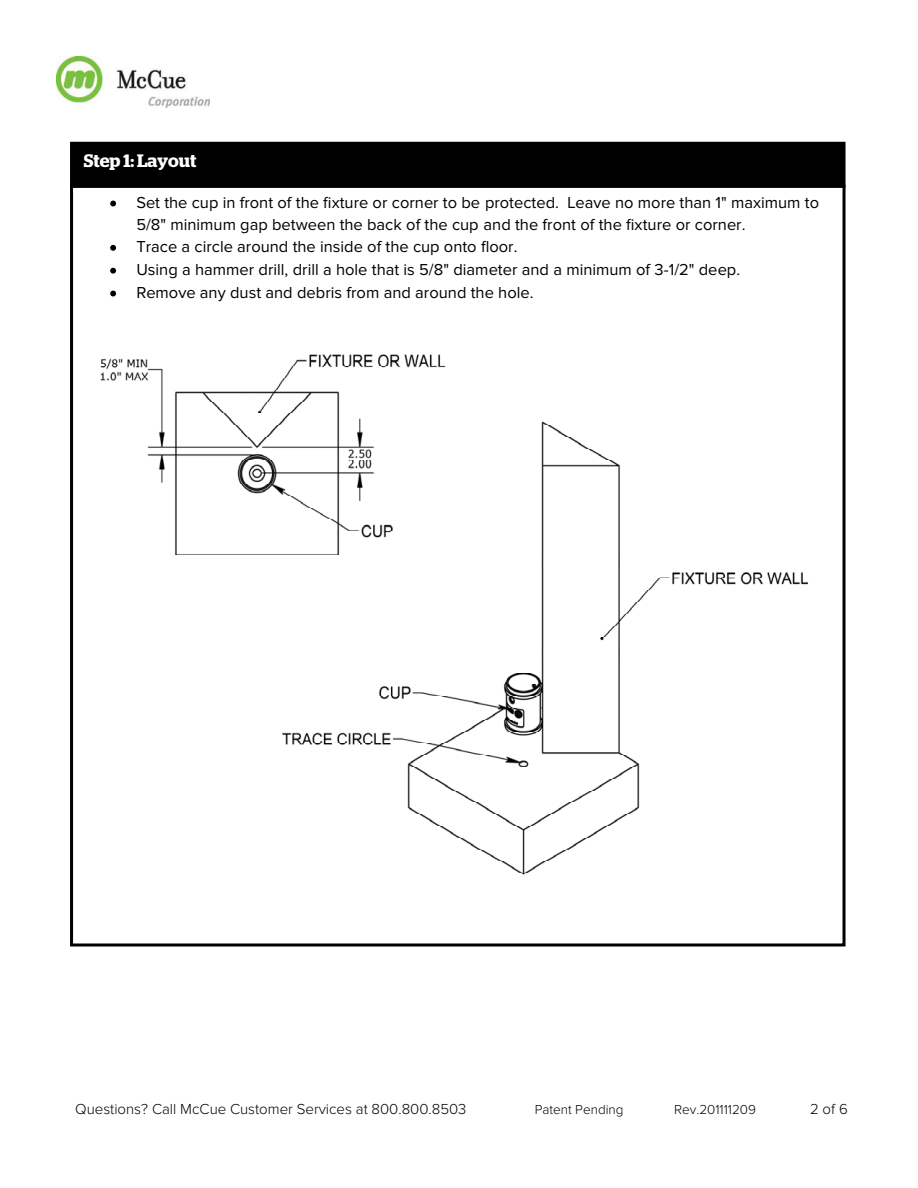
<style>
.page{position:relative;width:918px;height:1188px;background:#fff}
.page>*{position:absolute;margin:0;border:0;box-sizing:border-box;transform-origin:0 0}
.t1{font:600 18px "Stag";color:#fff}
.t2{font:16.5px/22.5px "Proxima Nova";color:#000}
.t3{font:300 15px "Proxima Nova";color:#000}
.t4{font:300 13.5px "Proxima Nova";color:#000}
</style>
<div class="page">
<img style="left:56px;top:56px;width:154px;height:52px">
<img style="left:100px;top:354px;width:709px;height:521px">
<div style="left:72px;top:143px;width:772px;height:43px;background:#000"></div>
<div style="left:70px;top:142px;width:776px;height:46px;border:3px solid #000"></div>
<svg style="left:110px;top:201px;width:6px;height:5px"></svg>
<svg style="left:110px;top:245px;width:6px;height:6px"></svg>
<svg style="left:110px;top:268px;width:6px;height:6px"></svg>
<svg style="left:110px;top:291px;width:6px;height:5px"></svg>
<p class="t1" style="left:84px;top:150px;width:114px">Step 1: Layout</p>
<p class="t2" style="left:136px;top:192px;width:684px">Set the cup in front of the fixture or corner to be protected. Leave no more than 1" maximum to 5/8" minimum gap between the back of the cup and the front of the fixture or corner.<br>Trace a circle around the inside of the cup onto floor.<br>Using a hammer drill, drill a hole that is 5/8" diameter and a minimum of 3-1/2" deep.<br>Remove any dust and debris from and around the hole.</p>
<p class="t3" style="left:75px;top:1101px;width:393px">Questions? Call McCue Customer Services at 800.800.8503</p>
<p class="t4" style="left:535px;top:1102px;width:90px">Patent Pending</p>
<p class="t4" style="left:674px;top:1102px;width:83px">Rev.201111209</p>
<p class="t3" style="left:810px;top:1101px;width:39px">2of6</p>
</div>
